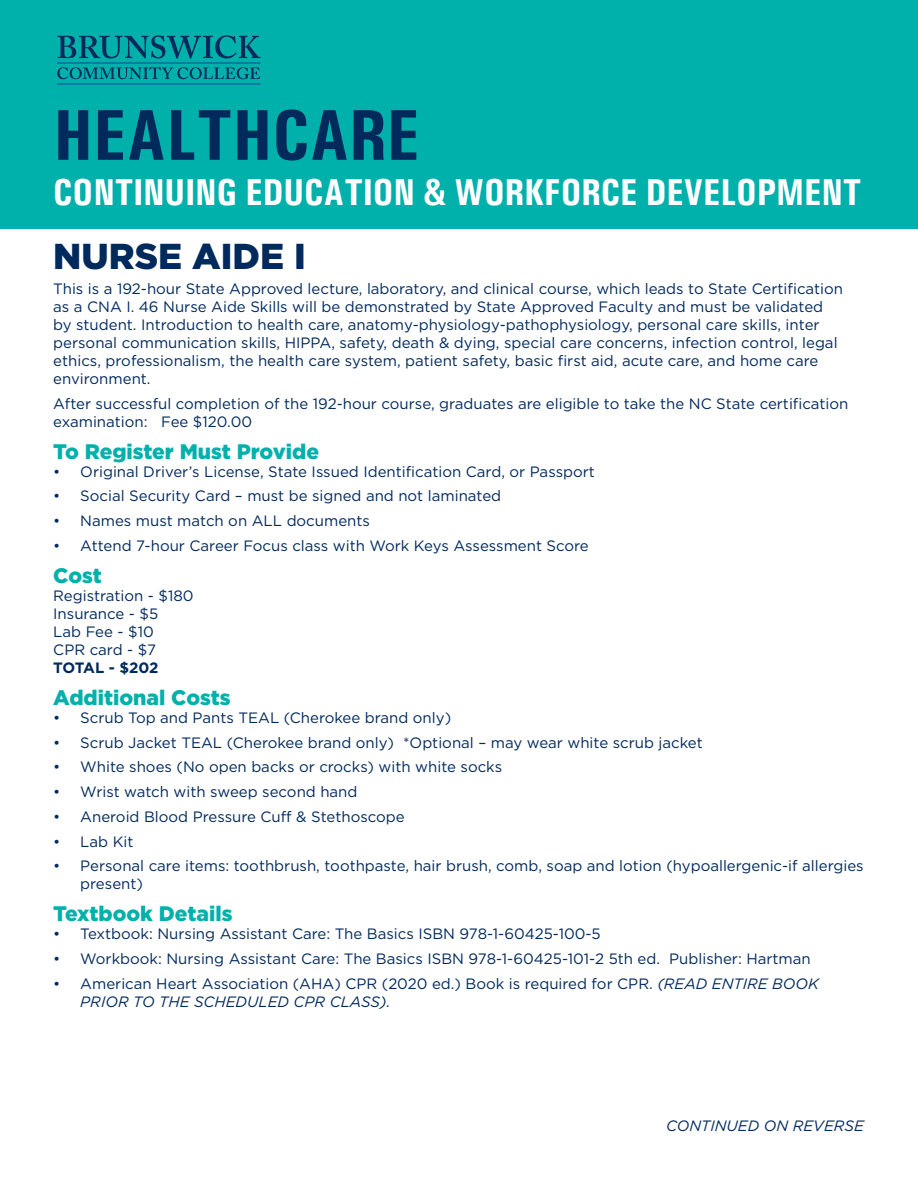
<style>
.page{position:relative;width:918px;height:1188px;background:#fff}
.page>*{position:absolute;margin:0;border:0;box-sizing:border-box;transform-origin:0 0}
.t1{font:700 condensed 72px "Univers";color:#00295c}
.t2{font:700 condensed 37.5px "Univers";color:#fff}
.t3{font:900 36px "Gotham";color:#00295c}
.t4{font:900 21px "Gotham";color:#00b0aa}
.t5{font:15px/18px "Gotham";color:#00295c}
.t6{font:italic 15px "Gotham";color:#00295c}
.t7{font:700 15px "Gotham";letter-spacing:-.02em;color:#00295c}
.s1{font-style:italic}
</style>
<div class="page">
<div style="left:0;top:0;width:918px;height:229px;background:#00b0aa"></div>
<svg style="left:57px;top:35px;width:204px;height:44px"></svg>
<hr style="left:57px;top:83px;width:203px;height:2px;background:#006e9f">
<hr style="left:57px;top:62px;width:203px;height:2px;background:#006e9f">
<h1 class="t1" style="left:53px;top:92px;width:368px">HEALTHCARE</h1>
<h2 class="t2" style="left:53px;top:169px;width:810px">CONTINUING EDUCATION &amp; WORKFORCE DEVELOPMENT</h2>
<h3 class="t3" style="left:53px;top:236px;width:254px">NURSE AIDE I</h3>
<p class="t5" style="left:53px;top:279px;width:791px">This is a 192-hour State Approved lecture, laboratory, and clinical course, which leads to State Certification as a CNA I. 46 Nurse Aide Skills will be demonstrated by State Approved Faculty and must be validated by student. Introduction to health care, anatomy-physiology-pathophysiology, personal care skills, inter personal communication skills, HIPPA, safety, death &amp; dying, special care concerns, infection control, legal ethics, professionalism, the health care system, patient safety, basic first aid, acute care, and home care environment.</p>
<p class="t5" style="left:53px;top:394px;width:797px">After successful completion of the 192-hour course, graduates are eligible to take the NC State certification examination: Fee $120.00</p>
<h3 class="t4" style="left:53px;top:439px;width:267px">To Register Must Provide</h3>
<p class="t5" style="left:53px;top:462px;width:543px">• Original Driver’s License, State Issued Identification Card, or Passport</p>
<p class="t5" style="left:53px;top:487px;width:449px">• Social Security Card – must be signed and not laminated</p>
<p class="t5" style="left:53px;top:512px;width:318px">• Names must match on ALL documents</p>
<p class="t5" style="left:53px;top:536px;width:537px">• Attend 7-hour Career Focus class with Work Keys Assessment Score</p>
<h3 class="t4" style="left:53px;top:563px;width:50px">Cost</h3>
<p class="t5" style="left:53px;top:586px;width:142px">Registration - $180<br>Insurance - $5<br>Lab Fee - $10<br>CPR card - $7</p>
<p class="t7" style="left:53px;top:659px;width:107px">TOTAL - $202</p>
<h3 class="t4" style="left:53px;top:685px;width:179px">Additional Costs</h3>
<p class="t5" style="left:53px;top:708px;width:399px">• Scrub Top and Pants TEAL (Cherokee brand only)</p>
<p class="t5" style="left:53px;top:733px;width:651px">• Scrub Jacket TEAL (Cherokee brand only) *Optional – may wear white scrub jacket</p>
<p class="t5" style="left:53px;top:758px;width:451px">• White shoes (No open backs or crocks) with white socks</p>
<p class="t5" style="left:53px;top:783px;width:306px">• Wrist watch with sweep second hand</p>
<p class="t5" style="left:53px;top:807px;width:353px">• Aneroid Blood Pressure Cuff &amp; Stethoscope</p>
<p class="t5" style="left:53px;top:832px;width:82px">• Lab Kit</p>
<p class="t5" style="left:80px;top:857px;width:785px;text-indent:-27px">• Personal care items: toothbrush, toothpaste, hair brush, comb, soap and lotion (hypoallergenic-if allergies present)</p>
<h3 class="t4" style="left:53px;top:902px;width:181px">Textbook Details</h3>
<p class="t5" style="left:53px;top:925px;width:549px">• Textbook: Nursing Assistant Care: The Basics ISBN 978-1-60425-100-5</p>
<p class="t5" style="left:53px;top:950px;width:759px">• Workbook: Nursing Assistant Care: The Basics ISBN 978-1-60425-101-2 5th ed. Publisher: Hartman</p>
<p class="t5" style="left:80px;top:974px;width:740px;text-indent:-27px">• American Heart Association (AHA) CPR (2020 ed.) Book is required for CPR. <span class="s1">(READ ENTIRE BOOK<br>PRIOR TO THE SCHEDULED CPR CLASS).</span></p>
<p class="t6" style="left:666px;top:1117px;width:199px">CONTINUED ON REVERSE</p>
</div>
